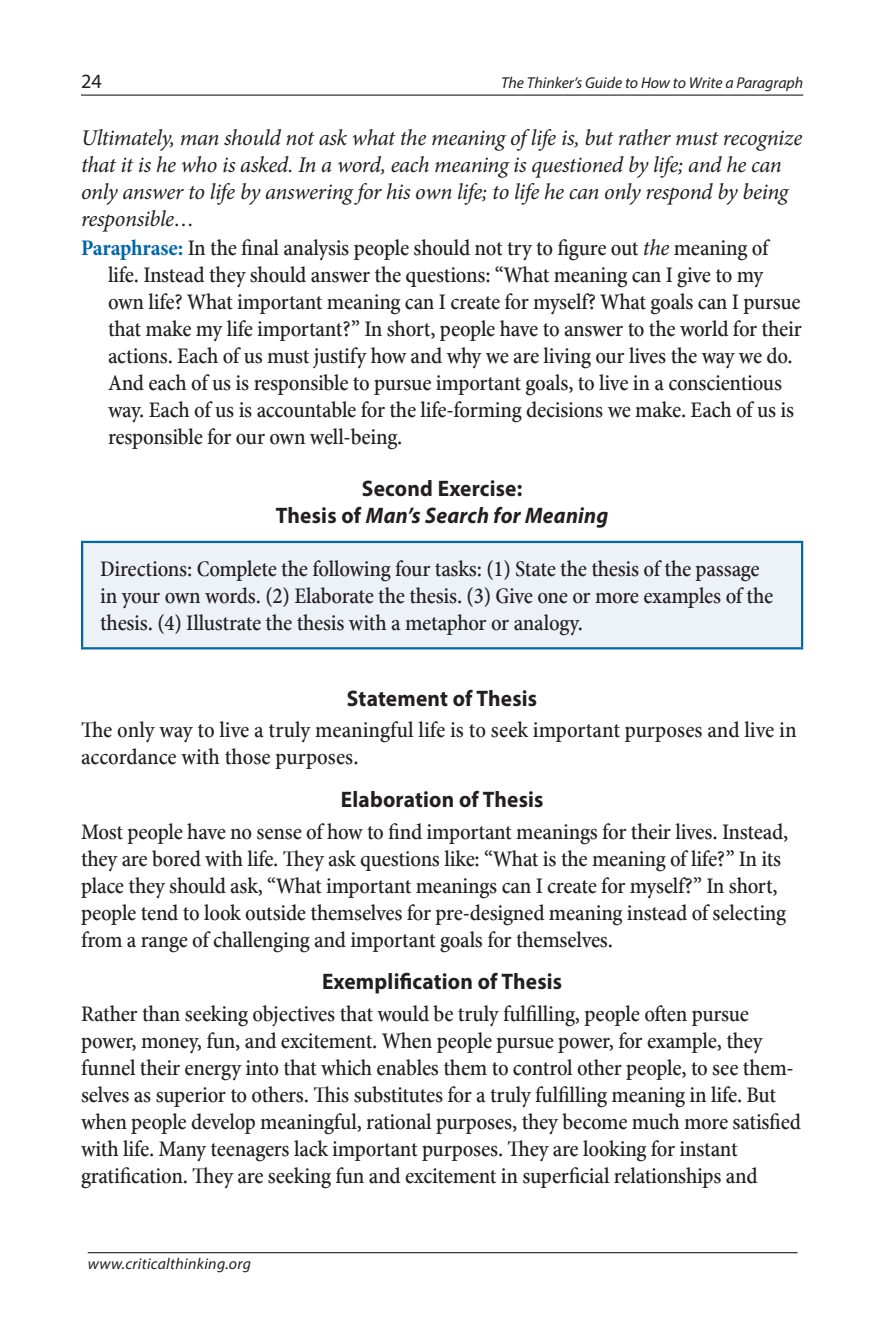
<style>
.page{position:relative;width:891px;height:1337px;background:#fff}
.page>*{position:absolute;margin:0;border:0;box-sizing:border-box;transform-origin:0 0}
.t1{font:22.5px/27px "Minion Pro Medium Cn Capt";letter-spacing:-.015em;color:#231f20}
.t2{font:italic 22.5px/27px "Minion Pro";letter-spacing:-.02em;color:#231f20}
.t3{font:700 22.5px/27px "Myriad Pro";letter-spacing:.01em;color:#231f20;text-align:center;scale:.95 1}
.t4{font:20.25px "Myriad Pro";color:#231f20}
.t5{font:italic 15.75px "Myriad Pro";color:#231f20}
.t6{font:italic 15.75px "Myriad Pro";letter-spacing:.02em;color:#231f20}
.s1{font-family:"Minion Pro";font-weight:700;font-stretch:condensed;color:#0068a9}
.s2{font-family:"Minion Pro";font-style:italic}
.s3{font-style:italic}
</style>
<div class="page">
<hr style="left:81px;top:94px;width:722px;height:2px;background:#231f20">
<hr style="left:88px;top:1252px;width:710px;height:1px;background:#231f20">
<div style="left:82px;top:542px;width:720px;height:106px;background:#edf2f8"></div>
<hr style="left:81px;top:541px;width:722px;height:2px;background:#0068a9">
<hr style="left:81px;top:543px;width:2px;height:104px;background:#0068a9">
<hr style="left:801px;top:543px;width:2px;height:104px;background:#0068a9">
<hr style="left:81px;top:647px;width:722px;height:2px;background:#0068a9">
<p class="t4" style="left:81px;top:68px;width:22px">24</p>
<p class="t5" style="left:501px;top:73px;width:304px">The Thinker’s Guide to How to Write a Paragraph</p>
<p class="t2" style="left:81px;top:124px;width:723px">Ultimately, man should not ask what the meaning of life is, but rather must recognize that it is he who is asked. In a word, each meaning is questioned by life; and he can only answer to life by answering for his own life; to life he can only respond by being responsible…</p>
<p class="t1" style="left:108px;top:235px;width:695px;text-indent:-27px"><span class="s1">Paraphrase:</span> In the final analysis people should not try to figure out <span class="s2">the</span> meaning of life. Instead they should answer the questions: “What meaning can I give to my own life? What important meaning can I create for myself? What goals can I pursue that make my life important?” In short, people have to answer to the world for their actions. Each of us must justify how and why we are living our lives the way we do.<br>And each of us is responsible to pursue important goals, to live in a conscientious way. Each of us is accountable for the life-forming decisions we make. Each of us is responsible for our own well-being.</p>
<p class="t3" style="left:276px;top:474px;width:351px">Second Exercise:<br>Thesis of <span class="s3">Man’s Search for Meaning</span></p>
<p class="t1" style="left:100px;top:556px;width:675px">Directions: Complete the following four tasks: (1) State the thesis of the passage in your own words. (2) Elaborate the thesis. (3) Give one or more examples of the thesis. (4) Illustrate the thesis with a metaphor or analogy.</p>
<p class="t3" style="left:347px;top:684px;width:202px">Statement of Thesis</p>
<p class="t1" style="left:81px;top:717px;width:717px">The only way to live a truly meaningful life is to seek important purposes and live in accordance with those purposes.</p>
<p class="t3" style="left:341px;top:785px;width:215px">Elaboration of Thesis</p>
<p class="t1" style="left:81px;top:819px;width:709px">Most people have no sense of how to find important meanings for their lives. Instead, they are bored with life. They ask questions like: “What is the meaning of life?” In its place they should ask, “What important meanings can I create for myself?” In short, people tend to look outside themselves for pre-designed meaning instead of selecting from a range of challenging and important goals for themselves.</p>
<p class="t3" style="left:322px;top:967px;width:254px">Exemplification of Thesis</p>
<p class="t1" style="left:81px;top:1001px;width:722px">Rather than seeking objectives that would be truly fulfilling, people often pursue power, money, fun, and excitement. When people pursue power, for example, they funnel their energy into that which enables them to control other people, to see them&shy;selves as superior to others. This substitutes for a truly fulfilling meaning in life. But when people develop meaningful, rational purposes, they become much more satisfied with life. Many teenagers lack important purposes. They are looking for instant gratification. They are seeking fun and excitement in superficial relationships and</p>
<p class="t6" style="left:88px;top:1254px;width:165px">www.criticalthinking.org</p>
</div>
